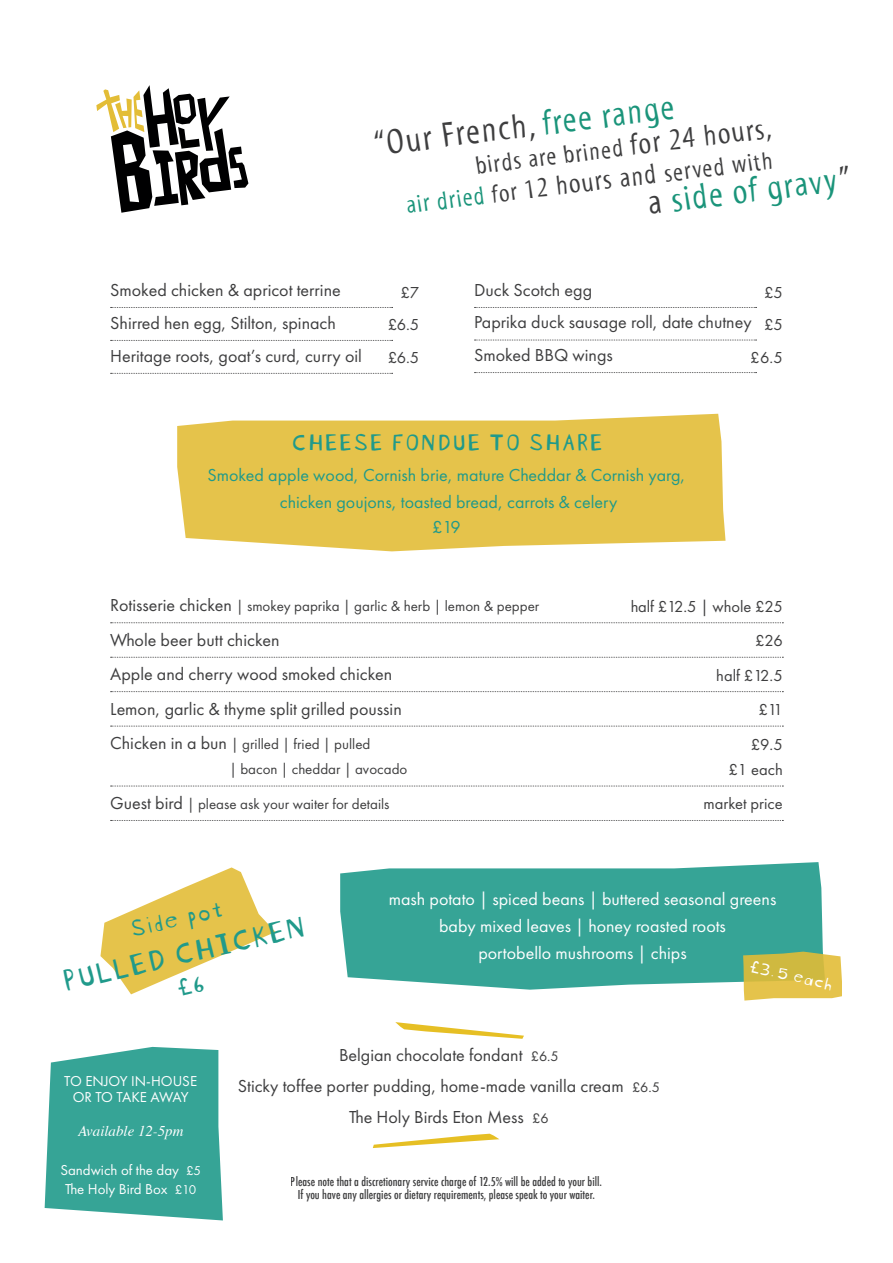
<style>
.page{position:relative;width:893px;height:1263px;background:#fff}
.page>*{position:absolute;margin:0;border:0;box-sizing:border-box;transform-origin:0 0}
.t1{font:35.7px "Myriad Std Tilt";color:#3e3e3f}
.t2{font:35.7px "Myriad Std Tilt";color:#1a947a}
.t3{font:32.4px "Blockhead OT Unplugged";color:#209a8b}
.t4{font:25.5px/30.6px "Myriad Std Tilt";color:#3e3e3f;text-align:right}
.t5{font:25.5px "Blockhead OT Unplugged";color:#209a8b}
.t6{font:25.2px "Blockhead OT Unplugged";color:#209a8b}
.t7{font:18px/33px "Futura PT";color:#3e3e3f}
.t8{font:18px/27px "Futura PT";color:#fff;text-align:center}
.t9{font:18px/27px "Futura PT";color:#209a8b;text-align:center}
.t10{font:18px "Blockhead OT Unplugged";color:#fff}
.t11{font:16.5px/34.5px "Futura PT";color:#3e3e3f;text-align:right}
.t12{font:15px/25.5px "Futura PT";color:#3e3e3f}
.t13{font:14.85px/16px "Futura PT";color:#fff;text-align:center}
.t14{font:italic 14.85px "Times";color:#fff}
.t15{font:500 condensed 12px/13.5px "Futura";color:#3e3e3f;text-align:center}
.s1{color:#1a947a}
.s2{font-size:30.6px}
.s3{font-size:28.05px}
.s4{color:#3e3e3f}
.s5{font-size:18px}
.s6{font-size:13.2px}
.s7{font-size:14.4px}
</style>
<div class="page">
<svg style="left:96px;top:85px;width:152px;height:128px"></svg>
<svg style="left:177px;top:414px;width:548px;height:137px;background:#e7c85c"></svg>
<svg style="left:111px;top:307px;width:282px;height:1px"></svg>
<svg style="left:111px;top:340px;width:282px;height:1px"></svg>
<svg style="left:111px;top:373px;width:282px;height:1px"></svg>
<svg style="left:474px;top:307px;width:283px;height:1px"></svg>
<svg style="left:474px;top:340px;width:283px;height:1px"></svg>
<svg style="left:474px;top:372px;width:283px;height:1px"></svg>
<svg style="left:111px;top:622px;width:672px;height:1px"></svg>
<svg style="left:111px;top:657px;width:672px;height:1px"></svg>
<svg style="left:111px;top:691px;width:672px;height:1px"></svg>
<svg style="left:111px;top:726px;width:672px;height:1px"></svg>
<svg style="left:111px;top:786px;width:672px;height:1px"></svg>
<svg style="left:111px;top:820px;width:672px;height:1px"></svg>
<svg style="left:340px;top:862px;width:483px;height:128px;background:#49ac9f"></svg>
<svg style="left:743px;top:951px;width:99px;height:49px;background:#d4c053"></svg>
<svg style="left:395px;top:1022px;width:129px;height:17px"></svg>
<svg style="left:373px;top:1134px;width:126px;height:14px"></svg>
<svg style="left:45px;top:1047px;width:178px;height:173px;background:#49aca0"></svg>
<svg style="left:100px;top:867px;width:175px;height:128px"></svg>
<h1 class="t1" style="left:372px;top:124px;width:303px;rotate:-7deg">“Our French, <span class="s1">free range</span></h1>
<h3 class="t4" style="left:401px;top:160px;width:373px;rotate:-7deg">birds are brined <span class="s2">for 24 hours,<br></span><span class="s1">air dried</span> for <span class="s3">12 hours and</span> served with</h3>
<h1 class="t2" style="left:646px;top:183px;width:205px;rotate:-7deg"><span class="s4">a</span> side of gravy<span class="s4">”</span></h1>
<p class="t7" style="left:110px;top:273px;width:253px">Smoked chicken &amp; apricot terrine<br>Shirred hen egg, Stilton, spinach<br>Heritage roots, goat’s curd, curry oil</p>
<p class="t11" style="left:387px;top:275px;width:33px;line-height:33px;text-align:justify;text-indent:13px">£7 £6.5 £6.5</p>
<p class="t7" style="left:474px;top:274px;width:279px;line-height:32.5px">Duck Scotch egg<br>Paprika duck sausage roll, date chutney<br>Smoked BBQ wings</p>
<p class="t11" style="left:751px;top:275px;width:33px;line-height:33px">£5 £5 £6.5</p>
<h3 class="t5" style="left:291px;top:428px;width:313px">CHEESE FONDUE TO SHARE</h3>
<p class="t9" style="left:207px;top:461px;width:479px">Smoked apple wood, Cornish brie, mature Cheddar &amp; Cornish yarg, chicken goujons, toasted bread, carrots &amp; celery</p>
<p class="t9" style="left:432px;top:514px;width:30px">£19</p>
<p class="t12" style="left:110px;top:593px;width:431px"><span class="s5">Rotisserie chicken</span> | smokey paprika | garlic &amp; herb | lemon &amp; pepper</p>
<p class="t7" style="left:110px;top:622px;width:293px;line-height:34.5px">Whole beer butt chicken<br>Apple and cherry wood smoked chicken<br>Lemon, garlic &amp; thyme split grilled poussin</p>
<p class="t12" style="left:229px;top:731px;width:180px;text-indent:-119px"><span class="s5">Chicken in a bun</span> | grilled | fried | pulled<br>| bacon | cheddar | avocado</p>
<p class="t12" style="left:110px;top:791px;width:281px"><span class="s5">Guest bird</span> | please ask your waiter for details</p>
<p class="t11" style="left:630px;top:589px;width:154px">half £12.5 | whole £25 £26<br>half £12.5<br>£11<br>£9.5</p>
<p class="t11" style="left:704px;top:752px;width:81px">£1 each market price</p>
<h3 class="t6" style="left:126px;top:916px;width:96px;rotate:-13deg">Side pot</h3>
<h2 class="t3" style="left:58px;top:964px;width:250px;rotate:-13deg">PULLED CHICKEN</h2>
<p class="t8" style="left:389px;top:885px;width:389px">mash potato | spiced beans | buttered seasonal greens baby mixed leaves | honey roasted roots<br>portobello mushrooms | chips</p>
<p class="t10" style="left:752px;top:956px;width:87px;rotate:13deg">£3.5 each</p>
<p class="t13" style="left:64px;top:1073px;width:134px">TO ENJOY IN-HOUSE<br>OR TO TAKE AWAY</p>
<p class="t14" style="left:78px;top:1125px;width:107px">Available 12-5pm</p>
<p class="t13" style="left:60px;top:1160px;width:142px;line-height:19.2px">Sandwich of the day <span class="s6">£5<br></span>The Holy Bird Box <span class="s6">£10</span></p>
<p class="t7" style="left:238px;top:1040px;width:424px;line-height:30.9px;text-align:center">Belgian chocolate fondant <span class="s7">£6.5<br></span>Sticky toffee porter pudding, home-made vanilla cream <span class="s7">£6.5<br></span>The Holy Birds Eton Mess <span class="s7">£6</span></p>
<p class="t15" style="left:291px;top:1174px;width:313px">Please note that a discretionary service charge of 12.5% will be added to your bill.<br>If you have any allergies or dietary requirements, please speak to your waiter.</p>
</div>
